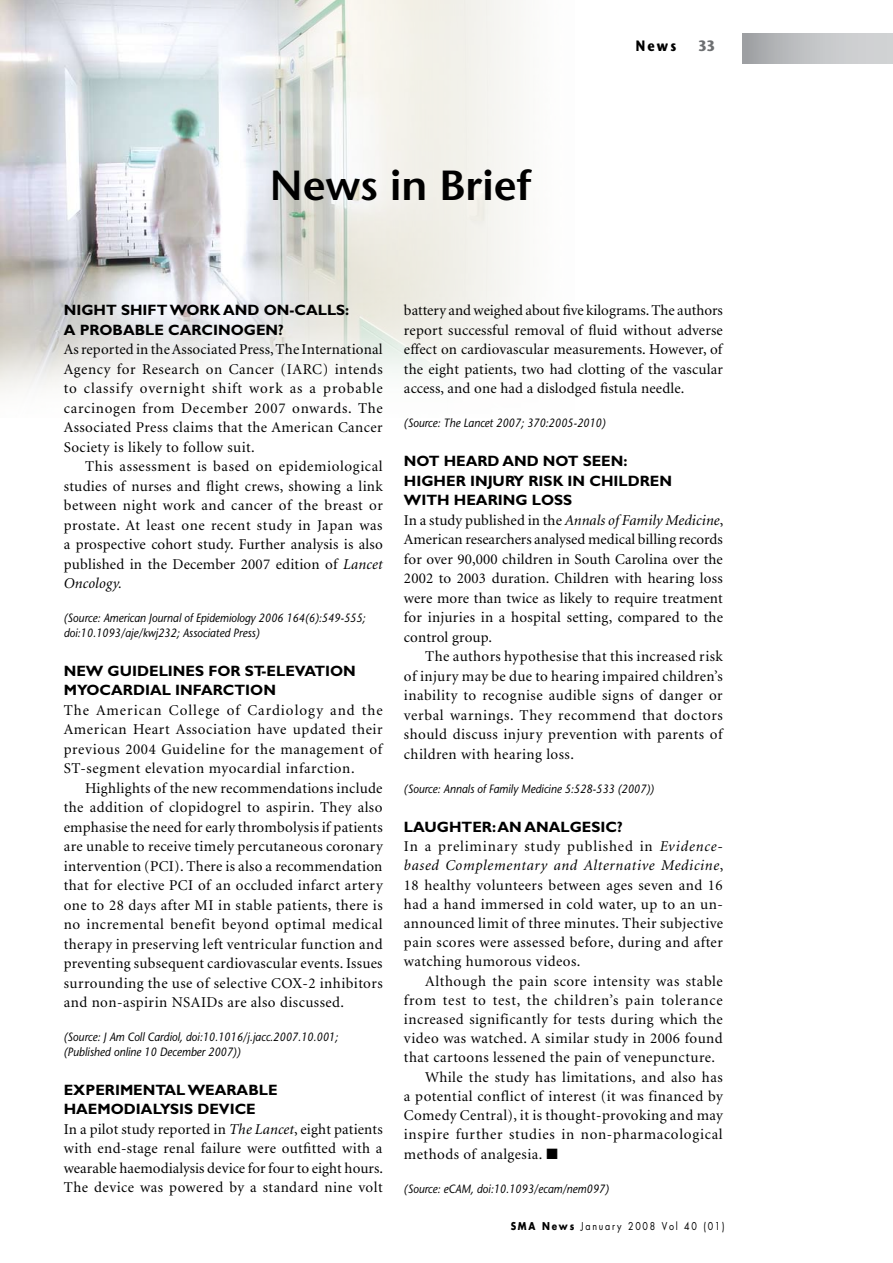
<style>
.page{position:relative;width:893px;height:1263px;background:#fff}
.page>*{position:absolute;margin:0;border:0;box-sizing:border-box;transform-origin:0 0}
.t1{font:600 42px "Stone Sans";color:#000}
.t2{font:15px/19.5px "Minion";letter-spacing:.03em;color:#000;text-align:justify}
.t3{font:700 15px/19.5px "Gill Sans";color:#000}
.t4{font:15px "Minion";letter-spacing:.055em;color:#000}
.t5{font:700 15px "Stone Sans";color:#000;scale:.85 1}
.t6{font:700 15px "Stone Sans";color:#6d6f71;scale:.9 1}
.t7{font:italic 12px/14.4px "Stone Sans";color:#000;scale:.9 1}
.t8{font:10.5px "Futura";letter-spacing:.2em;color:#000;scale:.85 1}
.s1{font-style:italic}
.s2{font-weight:700}
</style>
<div class="page">
<img style="left:0;top:0;width:519px;height:393px">
<div style="left:742px;top:34px;width:151px;height:29px;background:linear-gradient(to right,#a5a7aa,#dadcdd)"></div>
<h1 class="t1" style="left:270px;top:160px;width:263px">News in Brief</h1>
<p class="t5" style="left:636px;top:37px;width:49px">News</p>
<p class="t6" style="left:698px;top:37px;width:20px">33</p>
<p class="t3" style="left:64px;top:300px;width:287px">NIGHT SH IFT WORK AND ON-CALLS:<br>A PROBABLE</p>
<p class="t3" style="left:168px;top:320px;width:117px">CARCINOGEN?</p>
<p class="t2" style="left:64px;top:340px;width:321px">As reported in the Associated Press, The International Agency for Research on Cancer (IARC) intends to classify overnight shift work as a probable carcinogen from December 2007 onwards. The Associated Press claims that the American Cancer Society is likely to follow suit.</p>
<p class="t2" style="left:64px;top:457px;width:321px;text-indent:21px">This assessment is based on epidemiological studies of nurses and flight crews, showing a link between night work and cancer of the breast or prostate. At least one recent study in Japan was a prospective cohort study. Further analysis is also published in the December 2007 edition of <span class="s1">Lancet Oncology.</span></p>
<p class="t7" style="left:64px;top:611px;width:337px">(Source: American Journal of Epidemiology 2006 164(6):549-555; doi:10.1093/aje/kwj232; Associated Press)</p>
<p class="t3" style="left:64px;top:661px;width:14px">NEW</p>
<p class="t3" style="left:108px;top:661px;width:41px">GUIDEL</p>
<p class="t3" style="left:168px;top:661px;width:119px">INES FOR ST-ELEV</p>
<p class="t3" style="left:304px;top:661px;width:53px">ATION</p>
<p class="t3" style="left:64px;top:680px;width:214px">MYOCARDIAL I NFARCTION</p>
<p class="t2" style="left:64px;top:701px;width:321px">The American College of Cardiology and the American Heart Association have updated their previous 2004 Guideline for the management of ST-segment elevation myocardial infarction.</p>
<p class="t2" style="left:64px;top:779px;width:321px;text-indent:21px">Highlights of the new recommendations include the addition of clopidogrel to aspirin. They also emphasise the need for early thrombolysis if patients are unable to receive timely percutaneous coronary intervention (PCI). There is also a recommendation that for elective PCI of an occluded infarct artery one to 28 days after MI in stable patients, there is no incremental benefit beyond optimal medical therapy in preserving left ventricular function and preventing subsequent cardiovascular events. Issues surrounding the use of selective COX-2 inhibitors and non-aspirin NSAIDs are also discussed.</p>
<p class="t7" style="left:64px;top:1030px;width:306px">(Source: J Am Coll Cardiol, doi:10.1016/j.jacc.2007.10.001; (Published online 10 December 2007))</p>
<p class="t3" style="left:64px;top:1080px;width:195px">EXPE RIME NTAL WEARABLE<br>HAEMODIALYSIS DEVICE</p>
<p class="t2" style="left:64px;top:1119px;width:321px">In a pilot study reported in <span class="s1">The Lancet</span>, eight patients with end-stage renal failure were outfitted with a wearable haemodialysis device for four to eight hours.<br>The device was powered by a standard nine volt</p>
<p class="t2" style="left:404px;top:301px;width:320px">battery and weighed about five kilograms. The authors report successful removal of fluid without adverse effect on cardiovascular measurements. However, of the eight patients, two had clotting of the vascular access, and one had a dislodged fistula needle.</p>
<p class="t7" style="left:404px;top:416px;width:226px">(Source: The Lancet 2007; 370:2005-2010)</p>
<p class="t3" style="left:404px;top:451px;width:189px">NOT HEARD AND NOT SEE</p>
<p class="t3" style="left:404px;top:451px;width:270px;text-indent:207px">N:<br>HIGHER INJURY RISK IN CHILDREN<br>WITH HEARING LOSS</p>
<p class="t2" style="left:404px;top:511px;width:321px">In a study published in the <span class="s1">Annals of Family Medicine</span>, American researchers analysed medical billing records for over 90,000 children in South Carolina over the 2002 to 2003 duration. Children with hearing loss were more than twice as likely to require treatment for injuries in a hospital setting, compared to the control group.</p>
<p class="t2" style="left:404px;top:647px;width:320px;text-indent:21px">The authors hypothesise that this increased risk of injury may be due to hearing impaired children’s inability to recognise audible signs of danger or verbal warnings. They recommend that doctors should discuss injury prevention with parents of children with hearing loss.</p>
<p class="t7" style="left:404px;top:781px;width:279px">(Source: Annals of Family Medicine 5:528-533 (2007))</p>
<p class="t3" style="left:404px;top:817px;width:220px">LAUGHTER: AN ANALGESIC?</p>
<p class="t2" style="left:404px;top:837px;width:321px">In a preliminary study published in <span class="s1">Evidence&shy;based Complementary and Alternative Medicine</span>, 18 healthy volunteers between ages seven and 16 had a hand immersed in cold water, up to an un&shy;announced limit of three minutes. Their subjective pain scores were assessed before, during and after watching humorous videos.</p>
<p class="t2" style="left:425px;top:972px;width:299px">Although the pain score intensity was stable</p>
<p class="t4" style="left:404px;top:992px;width:320px">from test to test, the children’s pain tolerance</p>
<p class="t2" style="left:404px;top:1010px;width:320px">increased significantly for tests during which the</p>
<p class="t2" style="left:404px;top:1029px;width:320px">video was watched. A similar study in 2006 found</p>
<p class="t2" style="left:404px;top:1048px;width:313px">that cartoons lessened the pain of venepuncture.</p>
<p class="t2" style="left:425px;top:1068px;width:299px">While the study has limitations, and also has</p>
<p class="t2" style="left:404px;top:1087px;width:320px">a potential conflict of interest (it was financed by</p>
<p class="t2" style="left:404px;top:1106px;width:320px">Comedy Central), it is thought-provoking and may</p>
<p class="t2" style="left:404px;top:1125px;width:320px">inspire further studies in non-pharmacological</p>
<p class="t2" style="left:404px;top:1145px;width:155px">methods of analgesia. ■</p>
<p class="t7" style="left:404px;top:1181px;width:229px">(Source: eCAM, doi:10.1093/ecam/nem097)</p>
<p class="t8" style="left:511px;top:1219px;width:253px"><span class="s2">SMA News</span> January 2008 Vol 40 (01)</p>
</div>
